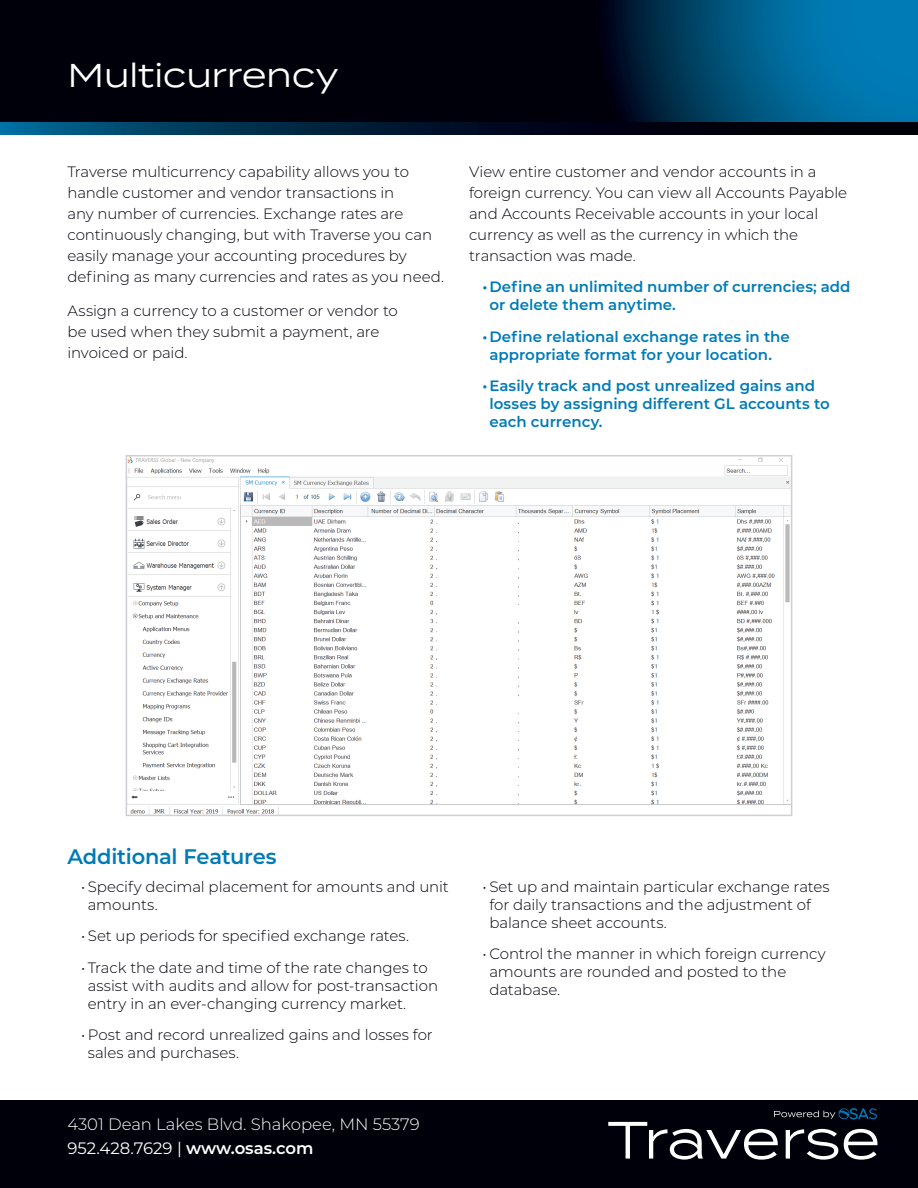
<style>
.page{position:relative;width:918px;height:1188px;background:#fff}
.page>*{position:absolute;margin:0;border:0;box-sizing:border-box;transform-origin:0 0}
.t1{font:33px "Termina";letter-spacing:-.015em;color:#fff}
.t2{font:600 21px "Montserrat";letter-spacing:-.015em;color:#007bb6}
.t3{font:300 16.5px/24.8px "Montserrat";color:#fff}
.t4{font:300 15px/21px "Montserrat";letter-spacing:-.005em;color:#00000b}
.t5{font:600 15px/18px "Montserrat";color:#007bb6}
.s1{font-weight:400}
.s2{font-weight:600}
</style>
<div class="page">
<svg style="left:0;top:122px;width:918px;height:13px;background:#001c34"></svg>
<svg style="left:0;top:0;width:918px;height:122px;background:#001b2f"></svg>
<div style="left:0;top:1100px;width:918px;height:88px;background:#00000b"></div>
<svg style="left:608px;top:1108px;width:269px;height:52px"></svg>
<img style="left:129px;top:458px;width:660px;height:355px">
<div style="left:126px;top:455px;width:666px;height:361px;border:2px solid #cecfd7"></div>
<h1 class="t1" style="left:68px;top:51px;width:273px">Multicurrency</h1>
<p class="t4" style="left:68px;top:160px;width:378px">Traverse multicurrency capability allows you to handle customer and vendor transactions in<br>any number of currencies. Exchange rates are continuously changing, but with Traverse you can easily manage your accounting procedures by defining as many currencies and rates as you need.</p>
<p class="t4" style="left:68px;top:300px;width:332px">Assign a currency to a customer or vendor to be used when they submit a payment, are invoiced or paid.</p>
<p class="t4" style="left:469px;top:160px;width:380px">View entire customer and vendor accounts in a foreign currency. You can view all Accounts Payable and Accounts Receivable accounts in your local currency as well as the currency in which the transaction was made.</p>
<p class="t5" style="left:489px;top:277px;width:363px;text-indent:-7px">•Define an unlimited number of currencies; add or delete them anytime.</p>
<p class="t5" style="left:489px;top:327px;width:302px;text-indent:-7px">•Define relational exchange rates in the appropriate format for your location.</p>
<p class="t5" style="left:489px;top:376px;width:342px;text-indent:-7px">•Easily track and post unrealized gains and losses by assigning different GL accounts to each currency.</p>
<h2 class="t2" style="left:68px;top:841px;width:211px">Additional Features</h2>
<p class="t4" style="left:88px;top:877px;width:363px;line-height:18px;text-indent:-7px">• Specify decimal placement for amounts and unit amounts.</p>
<p class="t4" style="left:81px;top:925px;width:330px">• Set up periods for specified exchange rates.</p>
<p class="t4" style="left:88px;top:958px;width:352px;line-height:18px;text-indent:-7px">• Track the date and time of the rate changes to assist with audits and allow for post-transaction entry in an ever-changing currency market.</p>
<p class="t4" style="left:88px;top:1025px;width:347px;line-height:18px;text-indent:-7px">• Post and record unrealized gains and losses for sales and purchases.</p>
<p class="t3" style="left:68px;top:1111px;width:354px">4301 Dean Lakes Blvd. Shakopee, MN 55379<br><span class="s1">952.428.7629 |</span> <span class="s2">www.osas.com</span></p>
<p class="t4" style="left:489px;top:877px;width:342px;line-height:18px;text-indent:-7px">• Set up and maintain particular exchange rates for daily transactions and the adjustment of balance sheet accounts.</p>
<p class="t4" style="left:489px;top:944px;width:338px;line-height:18px;text-indent:-7px">• Control the manner in which foreign currency amounts are rounded and posted to the database.</p>
</div>
